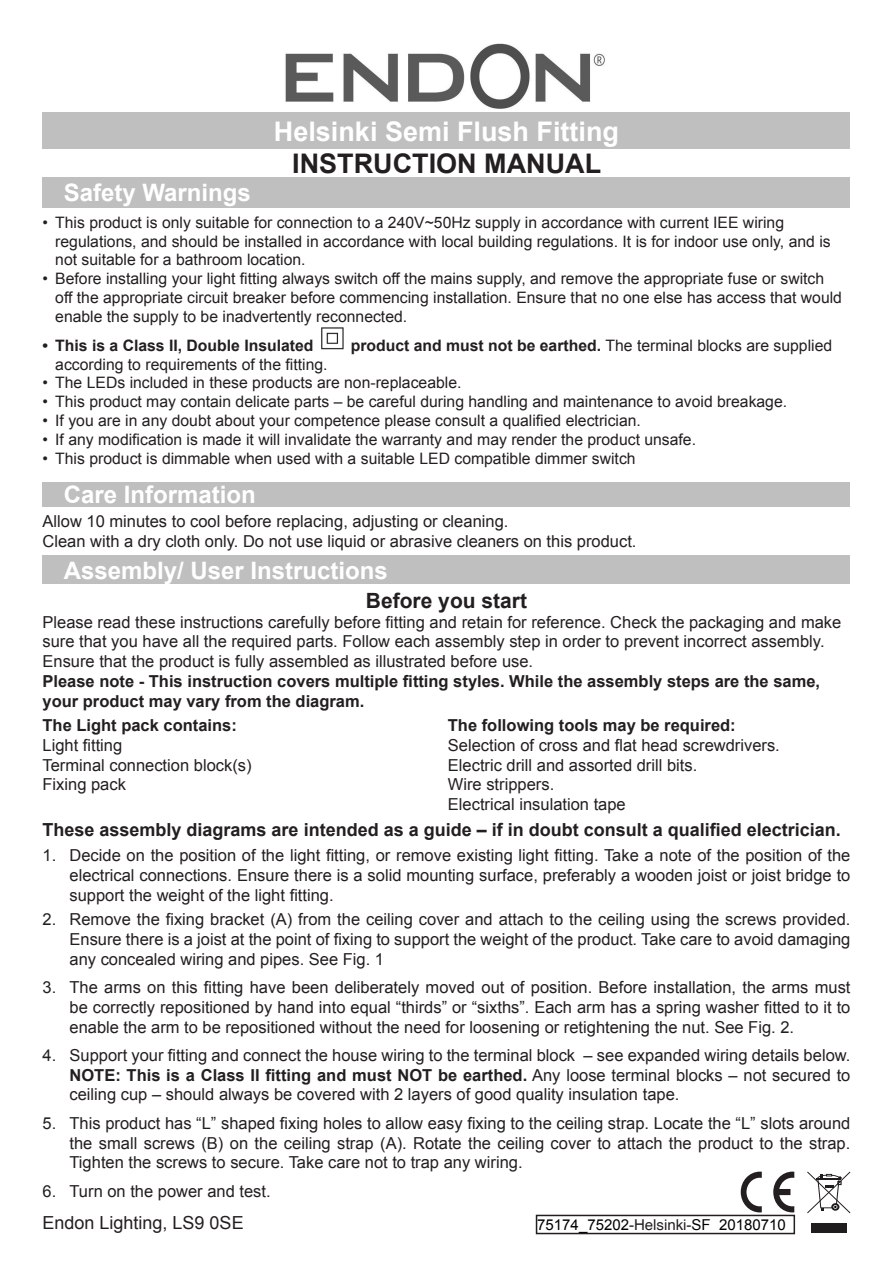
<style>
.page{position:relative;width:893px;height:1263px;background:#fff}
.page>*{position:absolute;margin:0;border:0;box-sizing:border-box;transform-origin:0 0}
.t1{font:700 27px "Arial";color:#fff}
.t2{font:700 27px "Arial";color:#231f20}
.t3{font:700 24px "Arial";color:#fff}
.t4{font:700 21px "Arial";color:#231f20}
.t5{font:700 18px "Arial";color:#231f20}
.t6{font:18px "Arial";color:#231f20}
.t7{font:16.5px/19.8px "Arial";color:#231f20;text-align:justify}
.t8{font:700 16.5px/19.8px "Arial";color:#231f20}
.t9{font:15.75px/18.9px "Arial";color:#231f20}
.t10{font:700 15.75px "Arial";color:#231f20}
.t11{font:15px "Arial";color:#000}
.s1{font-weight:700}
.s2{font-family:"Helvetica";color:#231f20}
</style>
<div class="page">
<div style="left:43px;top:113px;width:807px;height:36px;background:#bfbfbf"></div>
<div style="left:43px;top:177px;width:807px;height:31px;background:#bfbfbf"></div>
<img style="left:321px;top:327px;width:23px;height:23px">
<img style="left:285px;top:43px;width:320px;height:66px">
<svg style="left:741px;top:1171px;width:21px;height:41px"></svg>
<svg style="left:773px;top:1171px;width:21px;height:41px"></svg>
<svg style="left:807px;top:1171px;width:43px;height:42px"></svg>
<div style="left:811px;top:1223px;width:36px;height:9px;background:#201d1e"></div>
<div style="left:43px;top:556px;width:807px;height:28px;background:#bfbfbf"></div>
<div style="left:43px;top:483px;width:807px;height:24px;background:#bfbfbf"></div>
<div style="left:536px;top:1215px;width:259px;height:19px;border:2px solid #231f20"></div>
<p class="t1" style="left:274px;top:113px;width:347px">Helsinki Semi Flush Fitting</p>
<p class="t3" style="left:64px;top:177px;width:189px">Safety Warnings</p>
<p class="t2" style="left:292px;top:146px;width:310px">INSTRUCTION MANUAL</p>
<p class="t9" style="left:55px;top:213px;width:777px;text-indent:-13px">• This product is only suitable for connection to a 240V~50Hz supply in accordance with current IEE wiring regulations, and should be installed in accordance with local building regulations. It is for indoor use only, and is not suitable for a bathroom location.</p>
<p class="t9" style="left:55px;top:269px;width:788px;text-indent:-13px">• Before installing your light fitting always switch off the mains supply, and remove the appropriate fuse or switch off the appropriate circuit breaker before commencing installation. Ensure that no one else has access that would enable the supply to be inadvertently reconnected.</p>
<p class="t10" style="left:43px;top:335px;width:272px">• This is a Class II, Double Insulated</p>
<p class="t9" style="left:351px;top:336px;width:483px"><span class="s1">product and must not be earthed.</span> The terminal blocks are supplied</p>
<p class="t9" style="left:55px;top:355px;width:274px">according to requirements of the fitting.</p>
<p class="t9" style="left:43px;top:374px;width:420px">• The LEDs included in these products are non-replaceable.</p>
<p class="t9" style="left:43px;top:392px;width:746px">• This product may contain delicate parts – be careful during handling and maintenance to avoid breakage.</p>
<p class="t9" style="left:43px;top:411px;width:600px">• If you are in any doubt about your competence please consult a qualified electrician.</p>
<p class="t9" style="left:43px;top:430px;width:655px">• If any modification is made it will invalidate the warranty and may render the product unsafe.</p>
<p class="t9" style="left:43px;top:449px;width:595px">• This product is dimmable when used with a suitable LED compatible dimmer switch</p>
<p class="t3" style="left:64px;top:479px;width:194px">Care Information</p>
<p class="t7" style="left:43px;top:512px;width:467px">Allow 10 minutes to cool before replacing, adjusting or cleaning.</p>
<p class="t7" style="left:43px;top:532px;width:595px">Clean with a dry cloth only. Do not use liquid or abrasive cleaners on this product.</p>
<p class="t3" style="left:64px;top:554px;width:326px">Assembly/ User Instructions</p>
<p class="t4" style="left:366px;top:586px;width:163px">Before you start</p>
<p class="t7" style="left:43px;top:612px;width:800px;text-align:left">Please read these instructions carefully before fitting and retain for reference. Check the packaging and make sure that you have all the required parts. Follow each assembly step in order to prevent incorrect assembly.<br>Ensure that the product is fully assembled as illustrated before use.</p>
<p class="t8" style="left:43px;top:672px;width:779px">Please note - This instruction covers multiple fitting styles. While the assembly steps are the same, your product may vary from the diagram.</p>
<p class="t8" style="left:43px;top:716px;width:196px">The Light pack contains:</p>
<p class="t7" style="left:43px;top:735px;width:81px">Light fitting</p>
<p class="t7" style="left:43px;top:755px;width:211px">Terminal connection block(s)</p>
<p class="t7" style="left:43px;top:775px;width:85px">Fixing pack</p>
<p class="t8" style="left:448px;top:716px;width:289px">The following tools may be required:</p>
<p class="t7" style="left:448px;top:735px;width:333px">Selection of cross and flat head screwdrivers.</p>
<p class="t7" style="left:448px;top:755px;width:251px">Electric drill and assorted drill bits.</p>
<p class="t7" style="left:448px;top:775px;width:108px">Wire strippers.</p>
<p class="t7" style="left:448px;top:795px;width:179px">Electrical insulation tape</p>
<p class="t5" style="left:43px;top:818px;width:800px">These assembly diagrams are intended as a guide – if in doubt consult a qualified electrician.</p>
<p class="t7" style="left:70px;top:846px;width:782px;text-indent:-27px">1. Decide on the position of the light fitting, or remove existing light fitting. Take a note of the position of the electrical connections. Ensure there is a solid mounting surface, preferably a wooden joist or joist bridge to support the weight of the light fitting.</p>
<p class="t7" style="left:70px;top:909px;width:782px;text-indent:-27px">2. Remove the fixing bracket (A) from the ceiling cover and attach to the ceiling using the screws provided.<br>Ensure there is a joist at the point of fixing to support the weight of the product. Take care to avoid damaging any concealed wiring and pipes. See Fig. 1</p>
<p class="t7" style="left:70px;top:977px;width:782px;text-indent:-27px">3. The arms on this fitting have been deliberately moved out of position. Before installation, the arms must be correctly repositioned by hand into equal “thirds” or “sixths”. Each arm has a spring washer fitted to it to enable the arm to be repositioned without the need for loosening or retightening the nut. See Fig. 2.</p>
<p class="t7" style="left:70px;top:1045px;width:782px;text-indent:-27px">4. Support your fitting and connect the house wiring to the terminal block – see expanded wiring details below.<br><span class="s1">NOTE: This is a Class II fitting and must NOT be earthed.</span> Any loose terminal blocks – not secured to ceiling cup – should always be covered with 2 layers of good quality insulation tape.</p>
<p class="t7" style="left:70px;top:1113px;width:782px;text-indent:-27px">5. This product has “L” shaped fixing holes to allow easy fixing to the ceiling strap. Locate the “L” slots around the small screws (B) on the ceiling strap (A). Rotate the ceiling cover to attach the product to the strap.<br>Tighten the screws to secure. Take care not to trap any wiring.</p>
<p class="t7" style="left:43px;top:1181px;width:230px">6. Turn on the power and test.</p>
<p class="t11" style="left:537px;top:1215px;width:250px">75174_75202-<span class="s2">Helsinki</span>-SF 20180710</p>
<p class="t6" style="left:43px;top:1211px;width:203px">Endon Lighting, LS9 0SE</p>
</div>
